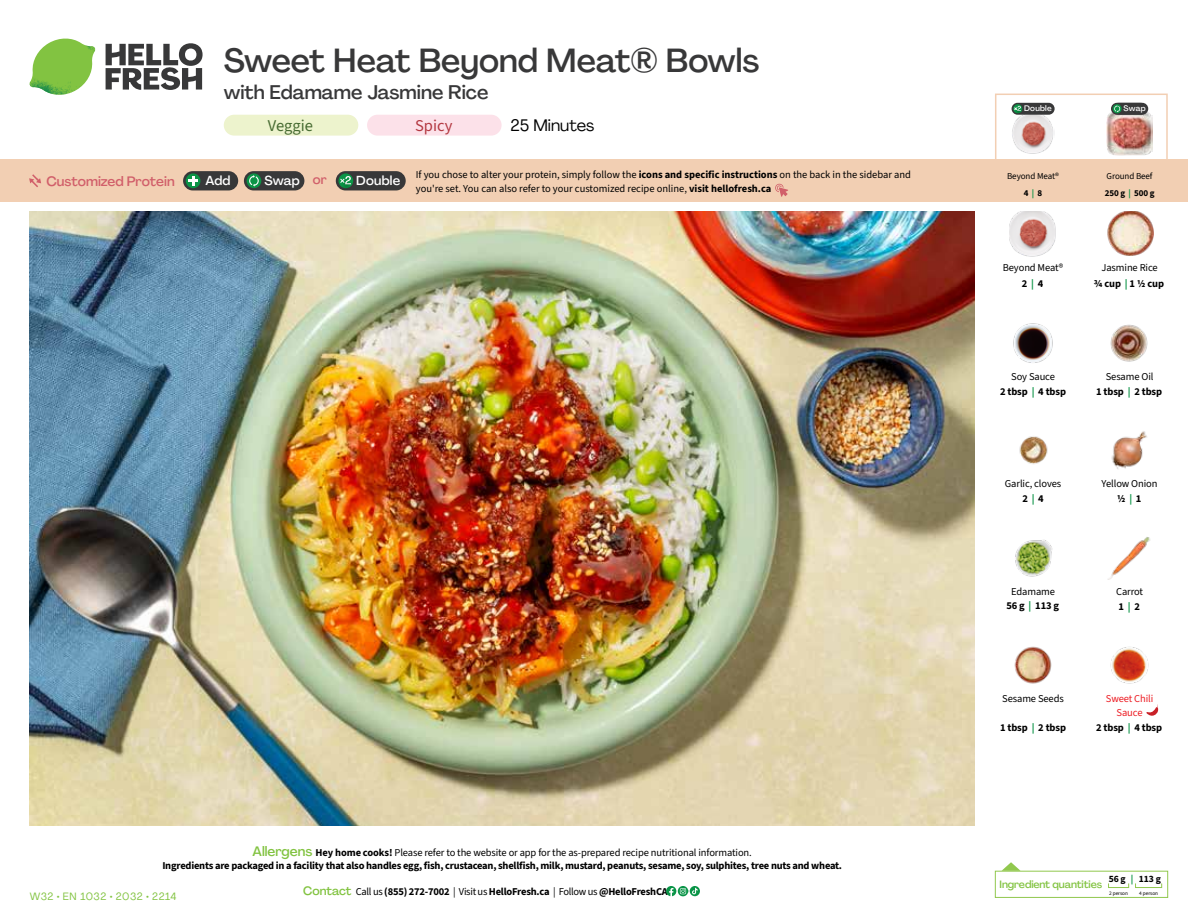
<style>
.page{position:relative;width:1188px;height:918px;background:#fff}
.page>*{position:absolute;margin:0;border:0;box-sizing:border-box;transform-origin:0 0}
.t1{font:500 33px "Agrandir";color:#383839}
.t2{font:500 19.5px "Agrandir";color:#383839}
.t3{font:16.5px "Agrandir";color:#000}
.t4{font:16.5px "Source Sans 3";color:#476b32}
.t5{font:16.5px "Source Sans 3";color:#b33841}
.t6{font:500 13.5px "Agrandir";color:#d15f6a}
.t7{font:500 12.9px "Agrandir";letter-spacing:.015em;color:#fff}
.t8{font:700 10.5px/14.5px "Source Sans 3";letter-spacing:-.02em;color:#000;text-align:center}
.t9{font:10.5px/14.5px "Source Sans 3";letter-spacing:-.005em;color:#000;text-align:center}
.t10{font:500 10.5px "Agrandir";letter-spacing:-.01em;color:#82c341}
.t11{font:10.5px "Agrandir";letter-spacing:.05em;color:#82c341}
.t12{font:10.5px/13.5px "Source Sans 3";letter-spacing:-.01em;color:#ed1d24;text-align:center}
.t13{font:700 9.6px "Source Sans 3";color:#000}
.t14{font:9px/17.1px "Source Sans 3";letter-spacing:-.01em;color:#000}
.t15{font:500 7.95px "Agrandir";letter-spacing:.025em;color:#fff}
.t16{font:5.25px "Source Sans 3";letter-spacing:-.01em;color:#000}
.s1{font-weight:700}
.s2{color:#d15f6a}
.s3{font-weight:700;color:#0b9446}
.s4{font-weight:400}
.s5{color:#0b9446}
.s6{font-family:"Agrandir";font-weight:500;font-size:13.5px;color:#82c341}
.s7{font-family:"Agrandir";font-weight:500;font-size:12px;color:#82c341}
</style>
<div class="page">
<svg style="left:106px;top:43px;width:97px;height:47px"></svg>
<svg style="left:34px;top:39px;width:59px;height:38px"></svg>
<img style="left:65px;top:39px;width:30px;height:25px">
<img style="left:33px;top:60px;width:56px;height:10px">
<img style="left:29px;top:64px;width:58px;height:31px">
<img style="left:64px;top:70px;width:25px;height:24px">
<img style="left:30px;top:211px;width:945px;height:615px">
<img style="left:1014px;top:646px;width:38px;height:38px">
<svg style="left:690px;top:886px;width:10px;height:10px"></svg>
<svg style="left:666px;top:886px;width:32px;height:10px"></svg>
<svg style="left:1002px;top:862px;width:19px;height:9px"></svg>
<div style="left:995px;top:871px;width:173px;height:27px;border:1px solid #91c84e"></div>
<div style="left:1108px;top:883px;width:21px;height:5px;border:1px solid #91c84e"></div>
<div style="left:1135px;top:883px;width:27px;height:5px;border:1px solid #91c84e"></div>
<img style="left:1013px;top:323px;width:40px;height:40px">
<img style="left:1110px;top:324px;width:38px;height:38px">
<img style="left:1019px;top:436px;width:29px;height:28px">
<img style="left:1111px;top:431px;width:36px;height:38px">
<img style="left:1015px;top:540px;width:38px;height:37px">
<img style="left:1108px;top:537px;width:43px;height:43px">
<img style="left:1108px;top:211px;width:45px;height:45px">
<img style="left:1010px;top:212px;width:45px;height:45px">
<img style="left:1110px;top:647px;width:39px;height:37px">
<svg style="left:1146px;top:704px;width:12px;height:12px"></svg>
<div style="left:0;top:160px;width:1188px;height:42px;background:#f2cfb3"></div>
<svg style="left:29px;top:174px;width:12px;height:13px"></svg>
<div style="left:336px;top:171px;width:70px;height:19px;background:#383839;border-radius:10px"></div>
<svg style="left:338px;top:173px;width:15px;height:15px"></svg>
<div style="left:341px;top:180px;width:11px;height:11px;background:#000;opacity:.35"></div>
<svg style="left:339px;top:176px;width:12px;height:8px"></svg>
<div style="left:244px;top:171px;width:60px;height:19px;background:#383839;border-radius:10px"></div>
<div style="left:247px;top:173px;width:14px;height:15px;background:#0b9446;border-radius:50%"></div>
<svg style="left:249px;top:175px;width:10px;height:12px"></svg>
<div style="left:183px;top:171px;width:55px;height:19px;background:#383839;border-radius:10px"></div>
<div style="left:186px;top:173px;width:14px;height:15px;background:#0b9446;border-radius:50%"></div>
<svg style="left:188px;top:176px;width:10px;height:10px"></svg>
<svg style="left:775px;top:183px;width:13px;height:14px"></svg>
<div style="left:995px;top:94px;width:173px;height:69px;border:2px solid #f2cfb3"></div>
<img style="left:1107px;top:111px;width:45px;height:45px">
<img style="left:1012px;top:112px;width:43px;height:42px">
<div style="left:1111px;top:103px;width:37px;height:12px;background:#383839;border-radius:6px"></div>
<svg style="left:1113px;top:104px;width:9px;height:9px"></svg>
<svg style="left:1114px;top:105px;width:8px;height:7px"></svg>
<div style="left:1012px;top:103px;width:43px;height:12px;background:#383839;border-radius:6px"></div>
<svg style="left:1013px;top:104px;width:9px;height:9px"></svg>
<div style="left:1015px;top:108px;width:7px;height:7px;background:#000;opacity:.35"></div>
<svg style="left:1014px;top:106px;width:7px;height:8px"></svg>
<div style="left:224px;top:115px;width:134px;height:21px;background:#edf3cd;border-radius:10px"></div>
<div style="left:367px;top:115px;width:135px;height:21px;background:#fce1e9;border-radius:10px"></div>
<h1 class="t1" style="left:224px;top:40px;width:537px">Sweet Heat Beyond Meat® Bowls</h1>
<h2 class="t2" style="left:224px;top:80px;width:266px">with Edamame Jasmine Rice</h2>
<h3 class="t3" style="left:510px;top:115px;width:86px">25 Minutes</h3>
<h3 class="t4" style="left:268px;top:115px;width:47px">Veggie</h3>
<h3 class="t5" style="left:415px;top:115px;width:39px">Spicy</h3>
<p class="t15" style="left:1024px;top:104px;width:29px">Double</p>
<p class="t15" style="left:1124px;top:104px;width:24px">Swap</p>
<p class="t15" style="left:1126px;top:104px;width:17px">Add</p>
<p class="t9" style="left:416px;top:168px;width:497px;line-height:13.5px;text-align:left">If you chose to alter your protein, simply follow the <span class="s1">icons and specific instructions</span> on the back in the sidebar and you're set. You can also refer to your customized recipe online, <span class="s1">visit hellofresh.ca</span></p>
<p class="t6" style="left:46px;top:173px;width:130px">Customized Protein</p>
<p class="t7" style="left:205px;top:172px;width:27px">Add</p>
<p class="t7" style="left:264px;top:172px;width:64px">Swap <span class="s2">or</span></p>
<p class="t7" style="left:356px;top:172px;width:45px">Double</p>
<p class="t14" style="left:1105px;top:167px;width:51px">Ground Beef<br><span class="s1">250 g</span> <span class="s3">|</span> <span class="s1">500 g</span></p>
<p class="t14" style="left:1007px;top:167px;width:53px;text-align:center">Beyond Meat®<br><span class="s1">4</span> <span class="s3">|</span> <span class="s1">8</span></p>
<p class="t9" style="left:1003px;top:260px;width:62px;line-height:16px">Beyond Meat®<br><span class="s1">2</span> <span class="s3">|</span> <span class="s1">4</span></p>
<p class="t8" style="left:1094px;top:259px;width:72px;line-height:16.2px"><span class="s4">Jasmine Rice<br></span>3/4 cup <span class="s5">|</span> 1 1/2 cup</p>
<p class="t8" style="left:1000px;top:369px;width:67px"><span class="s4">Soy Sauce<br></span>2 tbsp <span class="s5">|</span> 4 tbsp</p>
<p class="t8" style="left:1096px;top:369px;width:67px"><span class="s4">Sesame Oil<br></span>1 tbsp <span class="s5">|</span> 2 tbsp</p>
<p class="t9" style="left:1005px;top:477px;width:58px">Garlic, cloves<br><span class="s1">2</span> <span class="s3">|</span> <span class="s1">4</span></p>
<p class="t9" style="left:1102px;top:477px;width:57px">Yellow Onion<br><span class="s1">1/2</span> <span class="s3">|</span> <span class="s1">1</span></p>
<p class="t9" style="left:1006px;top:584px;width:54px">Edamame<br><span class="s1">56 g</span> <span class="s3">|</span> <span class="s1">113 g</span></p>
<p class="t9" style="left:1116px;top:584px;width:29px;text-align:left">Carrot<br><span class="s1">1</span> <span class="s3">|</span> <span class="s1">2</span></p>
<p class="t8" style="left:162px;top:845px;width:681px;line-height:13.5px"><span class="s6">Allergens</span> Hey home cooks! <span class="s4">Please refer to the website or app for the as-prepared recipe nutritional information.<br></span>Ingredients are packaged in a facility that also handles egg, fish, crustacean, shellfish, milk, mustard, peanuts, sesame, soy, sulphites, tree nuts and wheat.</p>
<p class="t11" style="left:30px;top:890px;width:148px">W32 • EN 1032 • 2032 • 2214</p>
<p class="t8" style="left:303px;top:885px;width:366px"><span class="s7">Contact</span> <span class="s4">Call us</span> (855) 272-7002 <span class="s4">| Visit us</span> HelloFresh.ca <span class="s4">| Follow us</span> @HelloFreshCA</p>
<p class="t9" style="left:1002px;top:691px;width:63px">Sesame Seeds</p>
<p class="t8" style="left:1000px;top:720px;width:67px">1 tbsp <span class="s5">|</span> 2 tbsp</p>
<p class="t12" style="left:1106px;top:692px;width:49px">Sweet Chili<br>Sauce</p>
<p class="t8" style="left:1096px;top:720px;width:67px">2 tbsp <span class="s5">|</span> 4 tbsp</p>
<p class="t13" style="left:1109px;top:872px;width:54px">56 g <span class="s5">|</span> 113 g</p>
<p class="t16" style="left:1109px;top:890px;width:20px">2 person</p>
<p class="t16" style="left:1139px;top:890px;width:20px">4 person</p>
<p class="t10" style="left:1000px;top:878px;width:104px">Ingredient quantities</p>
</div>
